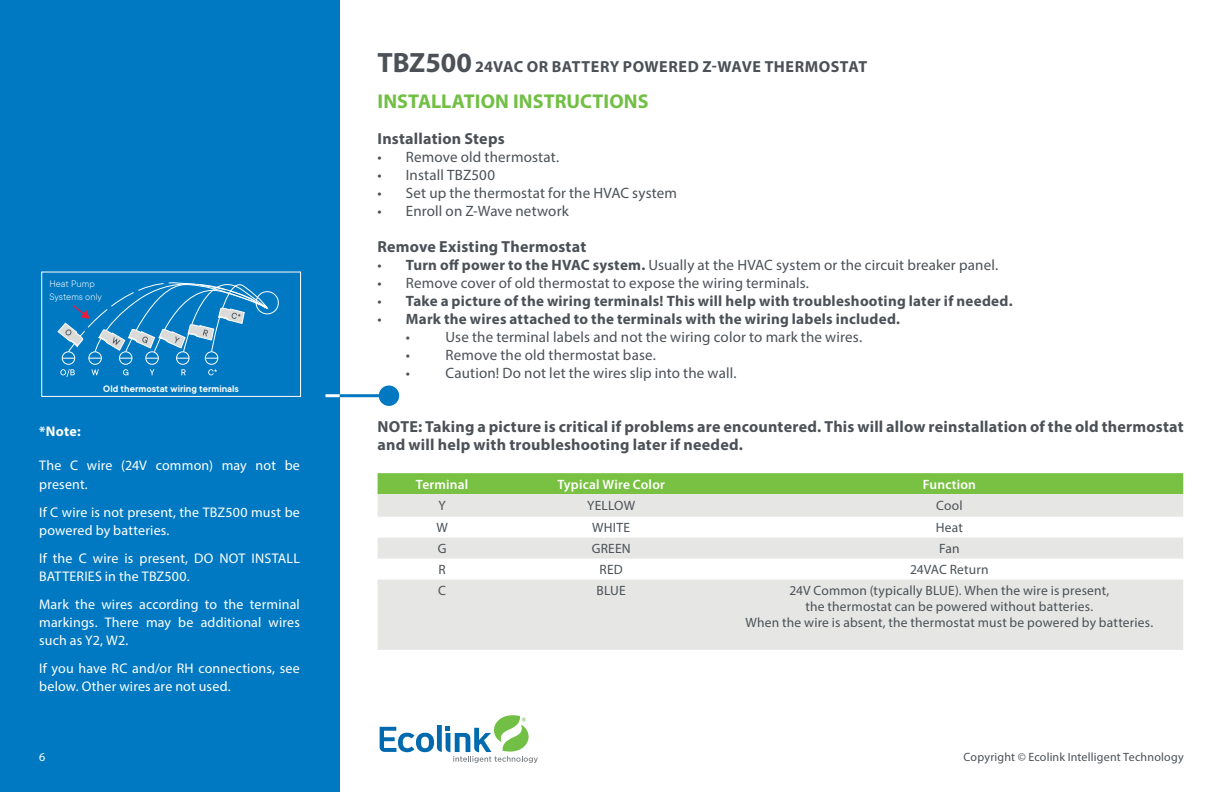
<style>
.page{position:relative;width:1223px;height:792px;background:#fff}
.page>*{position:absolute;margin:0;border:0;box-sizing:border-box;transform-origin:0 0}
.t1{font:700 20px "Myriad Pro";letter-spacing:.005em;color:#71bf44}
.t2{font:700 16px/18px "Myriad Pro";letter-spacing:.015em;color:#4b5157}
.t3{font:15px "Myriad Pro";letter-spacing:.01em;color:#4b5157}
.t4{font:700 15px "Myriad Pro";letter-spacing:.015em;color:#4b5157}
.t5{font:14px/18px "Myriad Pro";letter-spacing:.01em;color:#fff}
.t6{font:700 14px "Myriad Pro";color:#fff}
.t7{font:13.6px/16.2px "Myriad Pro";letter-spacing:.015em;color:#4b5157;text-align:center}
.t8{font:600 13.6px "Myriad Pro";letter-spacing:.015em;color:#fff}
.t9{font:12px "Myriad Pro";letter-spacing:.015em;color:#4b5157}
.t10{font:12px "Myriad Pro";color:#fff}
.t11{font:600 10.4px "TT Commons";color:#fff}
.t12{font:300 10.4px/12.6px "TT Commons";color:#fff}
.s1{font-size:28px}
.s2{font-weight:700}
.s3{font-weight:400}
</style>
<div class="page">
<div style="left:0;top:0;width:340px;height:792px;background:#0079c2"></div>
<svg style="left:380px;top:715px;width:158px;height:47px"></svg>
<div style="left:378px;top:473px;width:805px;height:21px;background:#79c142"></div>
<svg style="left:378px;top:494px;width:805px;height:155px;fill:#e6e6e4"></svg>
<hr style="left:305px;top:394px;width:84px;height:3px;background:#0079c2">
<div style="left:379px;top:385px;width:20px;height:21px;background:#0079c2;border-radius:50%"></div>
<hr style="left:325px;top:394px;width:15px;height:3px;background:#fff">
<div style="left:256px;top:291px;width:23px;height:23px;border:1px solid #fff;border-radius:50%"></div>
<svg style="left:60px;top:369px;width:15px;height:8px"></svg>
<svg style="left:91px;top:369px;width:8px;height:6px"></svg>
<svg style="left:123px;top:369px;width:5px;height:6px"></svg>
<svg style="left:150px;top:369px;width:4px;height:6px"></svg>
<svg style="left:181px;top:369px;width:5px;height:6px"></svg>
<svg style="left:208px;top:369px;width:9px;height:6px"></svg>
<div style="left:62px;top:351px;width:13px;height:14px;border:1px solid #fff;border-radius:50%"></div>
<svg style="left:62px;top:358px;width:13px;height:1px"></svg>
<div style="left:88px;top:351px;width:14px;height:14px;border:1px solid #fff;border-radius:50%"></div>
<svg style="left:89px;top:358px;width:12px;height:1px"></svg>
<div style="left:119px;top:351px;width:13px;height:14px;border:1px solid #fff;border-radius:50%"></div>
<svg style="left:119px;top:358px;width:13px;height:1px"></svg>
<div style="left:145px;top:351px;width:14px;height:14px;border:1px solid #fff;border-radius:50%"></div>
<svg style="left:146px;top:358px;width:12px;height:1px"></svg>
<div style="left:176px;top:351px;width:13px;height:14px;border:1px solid #fff;border-radius:50%"></div>
<svg style="left:177px;top:358px;width:12px;height:1px"></svg>
<div style="left:205px;top:351px;width:13px;height:14px;border:1px solid #fff;border-radius:50%"></div>
<svg style="left:205px;top:358px;width:13px;height:1px"></svg>
<svg style="left:57px;top:282px;width:211px;height:70px"></svg>
<div style="left:41px;top:271px;width:260px;height:126px;border:1px solid #fff"></div>
<p class="t12" style="left:49px;top:277px;width:54px">Heat Pump<br>Systems only</p>
<p class="t11" style="left:103px;top:383px;width:137px">Old thermostat wiring terminals</p>
<p class="t6" style="left:39px;top:422px;width:43px">*Note:</p>
<p class="t5" style="left:39px;top:456px;width:262px">The C wire (24V common) may not be present.</p>
<p class="t5" style="left:39px;top:502px;width:262px">If C wire is not present, the TBZ500 must be powered by batteries.</p>
<p class="t5" style="left:39px;top:548px;width:262px">If the C wire is present, DO NOT INSTALL<br>BATTERIES in the TBZ500.</p>
<p class="t5" style="left:39px;top:594px;width:262px;text-align:justify">Mark the wires according to the terminal markings. There may be additional wires such as Y2, W2.</p>
<p class="t5" style="left:39px;top:658px;width:262px">If you have RC and/or RH connections, see below. Other wires are not used.</p>
<p class="t2" style="left:378px;top:57px;width:491px"><span class="s1">TBZ500</span> 24VAC OR BATTERY POWERED Z-WAVE THERMOSTAT</p>
<h1 class="t1" style="left:378px;top:88px;width:273px">INSTALLATION INSTRUCTIONS</h1>
<p class="t2" style="left:378px;top:129px;width:129px">Installation Steps</p>
<p class="t3" style="left:378px;top:147px;width:183px">• Remove old thermostat.</p>
<p class="t3" style="left:378px;top:165px;width:119px">• Install TBZ500</p>
<p class="t3" style="left:378px;top:183px;width:301px">• Set up the thermostat for the HVAC system</p>
<p class="t3" style="left:378px;top:201px;width:193px">• Enroll on Z-Wave network</p>
<p class="t2" style="left:378px;top:237px;width:210px">Remove Existing Thermostat</p>
<p class="t3" style="left:378px;top:255px;width:622px">• <span class="s2">Turn off power to the HVAC system.</span> Usually at the HVAC system or the circuit breaker panel.</p>
<p class="t3" style="left:378px;top:273px;width:433px">• Remove cover of old thermostat to expose the wiring terminals.</p>
<p class="t4" style="left:378px;top:291px;width:637px"><span class="s3">•</span> Take a picture of the wiring terminals! This will help with troubleshooting later if needed.</p>
<p class="t4" style="left:378px;top:309px;width:524px"><span class="s3">•</span> Mark the wires attached to the terminals with the wiring labels included.</p>
<p class="t3" style="left:406px;top:327px;width:458px">• Use the terminal labels and not the wiring color to mark the wires.</p>
<p class="t3" style="left:406px;top:345px;width:251px">• Remove the old thermostat base.</p>
<p class="t3" style="left:406px;top:363px;width:332px">• Caution! Do not let the wires slip into the wall.</p>
<p class="t2" style="left:378px;top:417px;width:808px">NOTE: Taking a picture is critical if problems are encountered. This will allow reinstallation of the old thermostat and will help with troubleshooting later if needed.</p>
<p class="t8" style="left:416px;top:475px;width:54px">Terminal</p>
<p class="t8" style="left:557px;top:475px;width:109px">Typical Wire Color</p>
<p class="t8" style="left:923px;top:475px;width:55px">Function</p>
<p class="t7" style="left:438px;top:496px;width:9px">Y</p>
<p class="t7" style="left:587px;top:496px;width:49px">YELLOW</p>
<p class="t7" style="left:936px;top:496px;width:28px">Cool</p>
<p class="t7" style="left:436px;top:519px;width:13px">W</p>
<p class="t7" style="left:592px;top:519px;width:39px">WHITE</p>
<p class="t7" style="left:936px;top:519px;width:29px">Heat</p>
<p class="t7" style="left:438px;top:540px;width:10px">G</p>
<p class="t7" style="left:592px;top:540px;width:40px">GREEN</p>
<p class="t7" style="left:939px;top:540px;width:22px">Fan</p>
<p class="t7" style="left:439px;top:561px;width:9px">R</p>
<p class="t7" style="left:600px;top:561px;width:25px">RED</p>
<p class="t7" style="left:910px;top:561px;width:80px">24VAC Return</p>
<p class="t7" style="left:438px;top:582px;width:9px">C</p>
<p class="t7" style="left:596px;top:582px;width:31px">BLUE</p>
<p class="t7" style="left:746px;top:582px;width:409px">24V Common (typically BLUE). When the wire is present,<br>the thermostat can be powered without batteries.<br>When the wire is absent, the thermostat must be powered by batteries.</p>
<p class="t10" style="left:39px;top:749px;width:8px">6</p>
<p class="t9" style="left:964px;top:749px;width:222px">Copyright © Ecolink Intelligent Technology</p>
</div>
